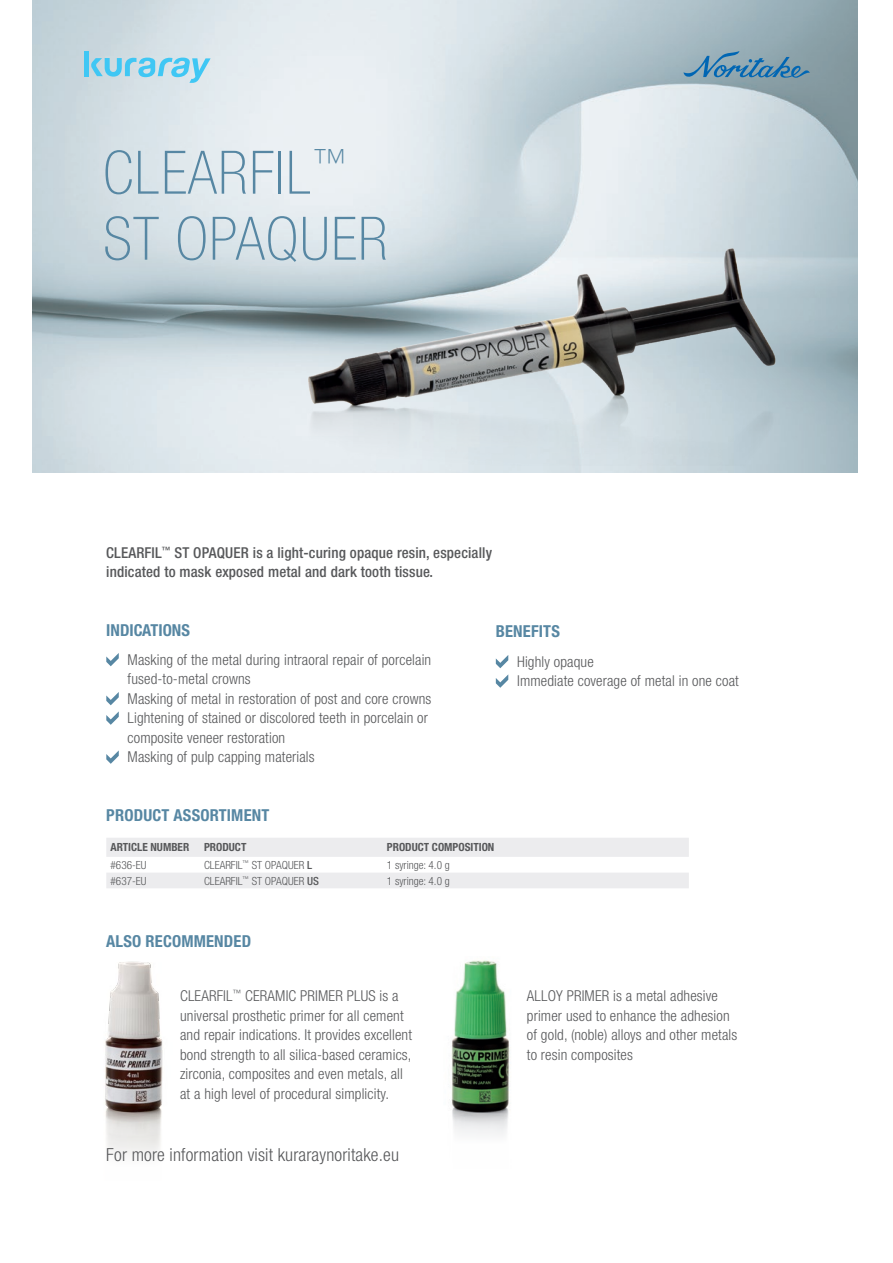
<style>
.page{position:relative;width:893px;height:1263px;background:#fff}
.page>*{position:absolute;margin:0;border:0;box-sizing:border-box;transform-origin:0 0}
.t1{font:100 condensed 60px/66px "Helvetica Neue LT Std";letter-spacing:.02em;color:#5787a3}
.t2{font:300 condensed 18px "Helvetica Neue LT Std";letter-spacing:.01em;color:#57585a}
.t3{font:700 condensed 16.5px "Helvetica Neue LT Std";letter-spacing:.01em;color:#5787a3}
.t4{font:300 condensed 15px/19.5px "Helvetica Neue LT Std";letter-spacing:.01em;color:#57585a}
.t5{font:500 condensed 15px/19.5px "Helvetica Neue LT Std";letter-spacing:.01em;color:#57585a}
.t6{font:300 condensed 11.25px "Helvetica Neue LT Std";color:#57585a}
.t7{font:700 condensed 11.25px "Helvetica Neue LT Std";color:#57585a}
.s1{font-weight:500}
</style>
<div class="page">
<img style="left:33px;top:0;width:824px;height:473px">
<div style="left:84px;top:51px;width:5px;height:25px;background:#40c7f4"></div>
<svg style="left:91px;top:58px;width:120px;height:25px;background:#9dd6eb"></svg>
<svg style="left:683px;top:51px;width:127px;height:28px;background:#7199b1"></svg>
<svg style="left:496px;top:655px;width:12px;height:13px"></svg>
<svg style="left:496px;top:675px;width:12px;height:13px"></svg>
<svg style="left:106px;top:653px;width:13px;height:13px"></svg>
<svg style="left:106px;top:692px;width:13px;height:13px"></svg>
<svg style="left:106px;top:711px;width:13px;height:14px"></svg>
<svg style="left:106px;top:750px;width:13px;height:14px"></svg>
<img style="left:246px;top:240px;width:538px;height:226px">
<svg style="left:106px;top:838px;width:583px;height:50px"></svg>
<img style="left:451px;top:960px;width:59px;height:175px">
<img style="left:105px;top:961px;width:58px;height:194px">
<h1 class="t1" style="left:103px;top:139px;width:286px">CLEARFIL<sup>™<br></sup>ST OPAQUER</h1>
<p class="t5" style="left:106px;top:542px;width:387px">CLEARFIL<sup>™</sup> ST OPAQUER is a light-curing opaque resin, especially indicated to mask exposed metal and dark tooth tissue.</p>
<p class="t3" style="left:106px;top:620px;width:85px">INDICATIONS</p>
<p class="t4" style="left:128px;top:650px;width:305px">Masking of the metal during intraoral repair of porcelain fused-to-metal crowns<br>Masking of metal in restoration of post and core crowns Lightening of stained or discolored teeth in porcelain or composite veneer restoration<br>Masking of pulp capping materials</p>
<p class="t3" style="left:496px;top:622px;width:66px">BENEFITS</p>
<p class="t4" style="left:517px;top:651px;width:223px">Highly opaque<br>Immediate coverage of metal in one coat</p>
<p class="t3" style="left:106px;top:805px;width:165px">PRODUCT ASSORTIMENT</p>
<p class="t7" style="left:111px;top:840px;width:80px">ARTICLE NUMBER</p>
<p class="t7" style="left:204px;top:840px;width:44px">PRODUCT</p>
<p class="t7" style="left:387px;top:840px;width:109px">PRODUCT COMPOSITION</p>
<p class="t6" style="left:111px;top:859px;width:37px">#636-EU</p>
<p class="t6" style="left:204px;top:859px;width:109px">CLEARFIL<sup>™</sup> ST OPAQUER <span class="s1">L</span></p>
<p class="t6" style="left:387px;top:859px;width:64px">1 syringe: 4.0 g</p>
<p class="t6" style="left:111px;top:874px;width:37px">#637-EU</p>
<p class="t6" style="left:204px;top:874px;width:116px">CLEARFIL<sup>™</sup> ST OPAQUER <span class="s1">US</span></p>
<p class="t6" style="left:387px;top:874px;width:64px">1 syringe: 4.0 g</p>
<p class="t3" style="left:106px;top:931px;width:146px">ALSO RECOMMENDED</p>
<p class="t4" style="left:180px;top:986px;width:233px">CLEARFIL<sup>™</sup> CERAMIC PRIMER PLUS is a universal prosthetic primer for all cement and repair indications. It provides excellent bond strength to all silica-based ceramics, zirconia, composites and even metals, all at a high level of procedural simplicity.</p>
<p class="t4" style="left:527px;top:986px;width:212px">ALLOY PRIMER is a metal adhesive primer used to enhance the adhesion of gold, (noble) alloys and other metals to resin composites</p>
<p class="t2" style="left:106px;top:1145px;width:294px">For more information visit kuraraynoritake.eu</p>
</div>
